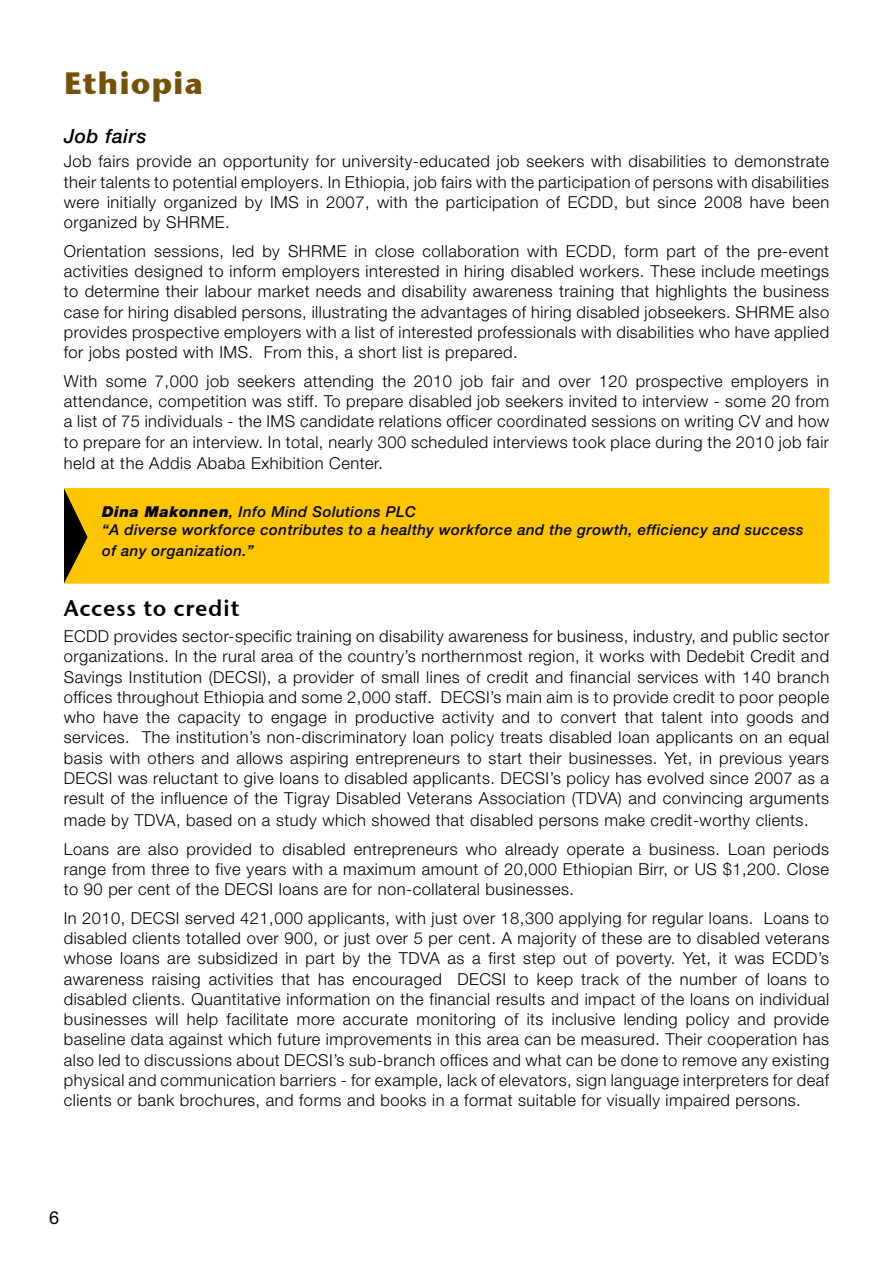
<style>
.page{position:relative;width:893px;height:1263px;background:#fff}
.page>*{position:absolute;margin:0;border:0;box-sizing:border-box;transform-origin:0 0}
.t1{font:700 30.75px "Stone Sans ITC";letter-spacing:.03em;color:#735208}
.t2{font:22.5px "Stone Sans Sem ITCTT Semi";letter-spacing:.03em;color:#000}
.t3{font:italic 500 19.5px "Helvetica Neue";letter-spacing:.03em;color:#000}
.t4{font:18px "Helvetica Neue";color:#000}
.t5{font:300 16.5px/20.2px "Helvetica Neue";letter-spacing:.03em;color:#000;text-align:justify}
.t6{font:italic 500 15px/18px "Helvetica Neue";letter-spacing:.03em;color:#000}
.s1{font-weight:900}
</style>
<div class="page">
<div style="left:64px;top:488px;width:765px;height:96px;background:#fdc600"></div>
<h1 class="t1" style="left:64px;top:56px;width:141px">Ethiopia</h1>
<p class="t3" style="left:64px;top:124px;width:84px">Job fairs</p>
<p class="t5" style="left:64px;top:151px;width:767px">Job fairs provide an opportunity for university-educated job seekers with disabilities to demonstrate their talents to potential employers. In Ethiopia, job fairs with the participation of persons with disabilities were initially organized by IMS in 2007, with the participation of ECDD, but since 2008 have been organized by SHRME.</p>
<p class="t5" style="left:64px;top:240px;width:767px">Orientation sessions, led by SHRME in close collaboration with ECDD, form part of the pre-event activities designed to inform employers interested in hiring disabled workers. These include meetings to determine their labour market needs and disability awareness training that highlights the business case for hiring disabled persons, illustrating the advantages of hiring disabled jobseekers. SHRME also provides prospective employers with a list of interested professionals with disabilities who have applied for jobs posted with IMS. From this, a short list is prepared.</p>
<p class="t5" style="left:64px;top:370px;width:767px">With some 7,000 job seekers attending the 2010 job fair and over 120 prospective employers in attendance, competition was stiff. To prepare disabled job seekers invited to interview - some 20 from a list of 75 individuals - the IMS candidate relations officer coordinated sessions on writing CV and how to prepare for an interview. In total, nearly 300 scheduled interviews took place during the 2010 job fair held at the Addis Ababa Exhibition Center.</p>
<p class="t6" style="left:102px;top:503px;width:703px"><span class="s1">Dina Makonnen</span>, Info Mind Solutions PLC<br>“A diverse workforce contributes to a healthy workforce and the growth, efficiency and success</p>
<p class="t6" style="left:102px;top:542px;width:153px">of any organization.”</p>
<h2 class="t2" style="left:64px;top:589px;width:177px">Access to credit</h2>
<p class="t5" style="left:64px;top:626px;width:767px">ECDD provides sector-specific training on disability awareness for business, industry, and public sector organizations. In the rural area of the country’s northernmost region, it works with Dedebit Credit and Savings Institution (DECSI), a provider of small lines of credit and financial services with 140 branch offices throughout Ethiopia and some 2,000 staff. DECSI’s main aim is to provide credit to poor people who have the capacity to engage in productive activity and to convert that talent into goods and services. The institution’s non-discriminatory loan policy treats disabled loan applicants on an equal basis with others and allows aspiring entrepreneurs to start their businesses. Yet, in previous years DECSI was reluctant to give loans to disabled applicants. DECSI’s policy has evolved since 2007 as a result of the influence of the Tigray Disabled Veterans Association (TDVA) and convincing arguments made by TDVA, based on a study which showed that disabled persons make credit-worthy clients.</p>
<p class="t5" style="left:64px;top:838px;width:767px">Loans are also provided to disabled entrepreneurs who already operate a business. Loan periods range from three to five years with a maximum amount of 20,000 Ethiopian Birr, or US $1,200. Close to 90 per cent of the DECSI loans are for non-collateral businesses.</p>
<p class="t5" style="left:64px;top:907px;width:767px">In 2010, DECSI served 421,000 applicants, with just over 18,300 applying for regular loans. Loans to disabled clients totalled over 900, or just over 5 per cent. A majority of these are to disabled veterans whose loans are subsidized in part by the TDVA as a first step out of poverty. Yet, it was ECDD’s awareness raising activities that has encouraged DECSI to keep track of the number of loans to disabled clients. Quantitative information on the financial results and impact of the loans on individual businesses will help facilitate more accurate monitoring of its inclusive lending policy and provide baseline data against which future improvements in this area can be measured. Their cooperation has also led to discussions about DECSI’s sub-branch offices and what can be done to remove any existing physical and communication barriers - for example, lack of elevators, sign language interpreters for deaf clients or bank brochures, and forms and books in a format suitable for visually impaired persons.</p>
<p class="t4" style="left:49px;top:1207px;width:12px">6</p>
</div>
